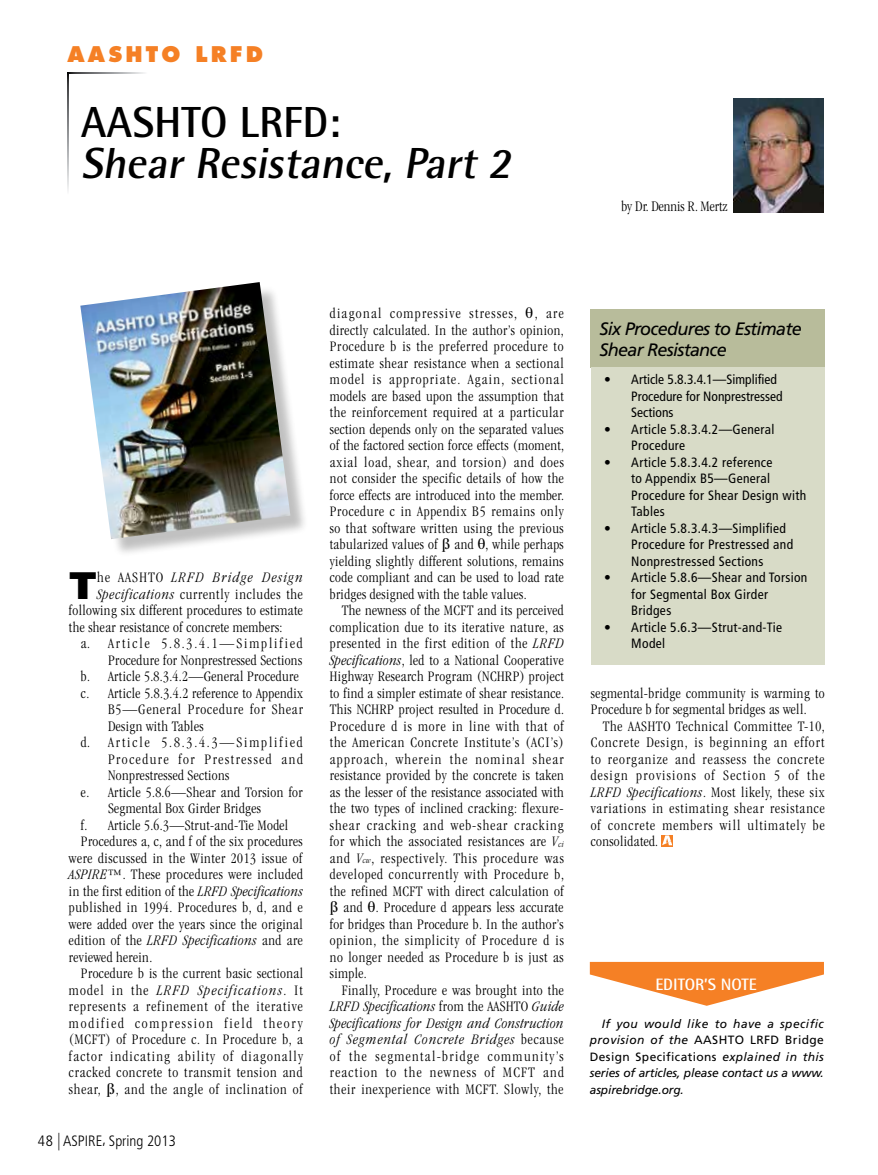
<style>
.page{position:relative;width:878px;height:1175px;background:#fff}
.page>*{position:absolute;margin:0;border:0;box-sizing:border-box;transform-origin:0 0}
.t1{font:italic 700 43.5px "Rotis Semi Sans Std";color:#000}
.t2{font:700 43.5px "Rotis Semi Sans Std";color:#000}
.t3{font:800 39.15px "Gill Sans Std";color:#000}
.t4{font:800 21px "Futura Std";letter-spacing:.15em;color:#f58025}
.t5{font:italic 18px/21px "Frutiger LT Std";letter-spacing:-.04em;color:#000}
.t6{font:700 16.5px "Rotis Semi Sans Std";color:#fff}
.t7{font:300 condensed 15px/16.5px "ITC Garamond Std";letter-spacing:.03em;color:#000;text-align:justify}
.t8{font:300 condensed 15px "ITC Garamond Std";letter-spacing:.055em;color:#000}
.t9{font:300 condensed 15px "ITC Garamond Std";letter-spacing:.125em;color:#000}
.t10{font:italic 300 condensed 15px "ITC Garamond Std";letter-spacing:.09em;color:#000}
.t11{font:300 condensed 15px "ITC Garamond Std";letter-spacing:.07em;color:#000}
.t12{font:300 condensed 15px "ITC Garamond Std";letter-spacing:.08em;color:#000}
.t13{font:300 condensed 15px "ITC Garamond Std";letter-spacing:.05em;color:#000}
.t14{font:300 condensed 15px "ITC Garamond Std";letter-spacing:.12em;color:#000}
.t15{font:300 condensed 15px "ITC Garamond Std";letter-spacing:.06em;color:#000}
.t16{font:300 condensed 15px "ITC Garamond Std";letter-spacing:.1em;color:#000}
.t17{font:300 condensed 15px "Frutiger LT Std";color:#000}
.t18{font:300 condensed 15px "ITC Garamond Std";color:#000}
.t19{font:condensed 13.5px/16.5px "Frutiger LT Std";letter-spacing:.025em;color:#000}
.t20{font:condensed 13.5px/16.5px "Frutiger LT Std";color:#000}
.t21{font:italic 12px/16.5px "Frutiger LT Std";letter-spacing:-.01em;color:#000;text-align:justify}
.s1{font-style:normal}
.s2{font-style:italic}
.s3{font-family:"Times LT Std Phonetic";font-weight:400;font-stretch:normal}
.s4{font-size:17.55px}
.s5{font-style:italic;font-size:8.7px}
</style>
<div class="page">
<img style="left:733px;top:98px;width:90px;height:114px">
<svg style="left:590px;top:962px;width:234px;height:43px"></svg>
<svg style="left:69px;top:72px;width:76px;height:2px"></svg>
<svg style="left:68px;top:72px;width:1px;height:119px"></svg>
<svg style="left:661px;top:835px;width:12px;height:11px"></svg>
<svg style="left:662px;top:835px;width:10px;height:10px"></svg>
<div style="left:83px;top:285px;width:225px;height:272px;background:#000;opacity:.25"></div>
<img style="left:80px;top:282px;width:210px;height:257px">
<div style="left:590px;top:309px;width:234px;height:59px;background:#b8bc9b"></div>
<div style="left:590px;top:367px;width:234px;height:297px;background:#d8dbc7"></div>
<h3 class="t4" style="left:67px;top:41px;width:197px">AASHTO LRFD</h3>
<h1 class="t2" style="left:81px;top:95px;width:261px">AASHTO LRFD:</h1>
<h1 class="t1" style="left:81px;top:136px;width:440px">Shear Resistance, Part 2</h1>
<p class="t18" style="left:621px;top:198px;width:107px">by Dr. Dennis R. Mertz</p>
<h2 class="t3" style="left:69px;top:562px;width:30px">T</h2>
<p class="t10" style="left:97px;top:569px;width:207px"><span class="s1">he AASHTO</span> LRFD Bridge Design</p>
<p class="t13" style="left:97px;top:585px;width:207px"><span class="s2">Specifications</span> currently includes the</p>
<p class="t7" style="left:69px;top:602px;width:235px">following six different procedures to estimate</p>
<p class="t7" style="left:69px;top:619px;width:215px">the shear resistance of concrete members:</p>
<p class="t9" style="left:81px;top:635px;width:223px">a. Article 5.8.3.4.1—Simplified</p>
<p class="t7" style="left:108px;top:652px;width:196px">Procedure for Nonprestressed Sections</p>
<p class="t7" style="left:81px;top:668px;width:219px">b. Article 5.8.3.4.2—General Procedure</p>
<p class="t7" style="left:81px;top:685px;width:223px">c. Article 5.8.3.4.2 reference to Appendix</p>
<p class="t15" style="left:108px;top:701px;width:196px">B5—General Procedure for Shear</p>
<p class="t7" style="left:108px;top:718px;width:97px">Design with Tables</p>
<p class="t9" style="left:81px;top:734px;width:223px">d. Article 5.8.3.4.3—Simplified</p>
<p class="t16" style="left:108px;top:750px;width:196px">Procedure for Prestressed and</p>
<p class="t7" style="left:108px;top:767px;width:123px">Nonprestressed Sections</p>
<p class="t7" style="left:81px;top:784px;width:223px">e. Article 5.8.6—Shear and Torsion for</p>
<p class="t7" style="left:108px;top:800px;width:154px">Segmental Box Girder Bridges</p>
<p class="t7" style="left:81px;top:817px;width:209px">f. Article 5.6.3—Strut-and-Tie Model</p>
<p class="t7" style="left:81px;top:833px;width:223px">Procedures a, c, and f of the six procedures</p>
<p class="t7" style="left:69px;top:850px;width:235px">were discussed in the Winter 2013 issue of</p>
<p class="t7" style="left:69px;top:866px;width:235px"><span class="s2">ASPIRE</span>™. These procedures were included</p>
<p class="t7" style="left:69px;top:883px;width:235px">in the first edition of the <span class="s2">LRFD Specifications</span></p>
<p class="t7" style="left:69px;top:899px;width:235px">published in 1994. Procedures b, d, and e</p>
<p class="t7" style="left:69px;top:916px;width:235px">were added over the years since the original</p>
<p class="t7" style="left:69px;top:932px;width:235px">edition of the <span class="s2">LRFD Specifications</span> and are</p>
<p class="t7" style="left:69px;top:949px;width:85px">reviewed herein.</p>
<p class="t7" style="left:81px;top:965px;width:223px">Procedure b is the current basic sectional</p>
<p class="t10" style="left:69px;top:982px;width:235px"><span class="s1">model in the</span> LRFD Specifications<span class="s1">. It</span></p>
<p class="t11" style="left:69px;top:998px;width:235px">represents a refinement of the iterative</p>
<p class="t14" style="left:69px;top:1014px;width:235px">modified compression field theory</p>
<p class="t7" style="left:69px;top:1031px;width:235px">(MCFT) of Procedure c. In Procedure b, a</p>
<p class="t12" style="left:69px;top:1047px;width:235px">factor indicating ability of diagonally</p>
<p class="t8" style="left:69px;top:1064px;width:235px">cracked concrete to transmit tension and</p>
<p class="t8" style="left:69px;top:1080px;width:235px">shear, <span class="s3">β</span>, and the angle of inclination of</p>
<p class="t17" style="left:38px;top:1132px;width:139px">48 <span class="s4">|</span> ASPIRE, Spring 2013</p>
<p class="t7" style="left:330px;top:305px;width:236px">diagonal compressive stresses, <span class="s3">θ</span>, are directly calculated. In the author’s opinion, Procedure b is the preferred procedure to estimate shear resistance when a sectional model is appropriate. Again, sectional models are based upon the assumption that the reinforcement required at a particular section depends only on the separated values of the factored section force effects (moment, axial load, shear, and torsion) and does not consider the specific details of how the force effects are introduced into the member.<br>Procedure c in Appendix B5 remains only so that software written using the previous tabularized values of <span class="s3">β</span> and <span class="s3">θ</span>, while perhaps yielding slightly different solutions, remains code compliant and can be used to load rate bridges designed with the table values.</p>
<p class="t7" style="left:330px;top:602px;width:236px;text-indent:12px">The newness of the MCFT and its perceived complication due to its iterative nature, as presented in the first edition of the <span class="s2">LRFD Specifications</span>, led to a National Cooperative Highway Research Program (NCHRP) project to find a simpler estimate of shear resistance.<br>This NCHRP project resulted in Procedure d.<br>Procedure d is more in line with that of the American Concrete Institute’s (ACI’s) approach, wherein the nominal shear resistance provided by the concrete is taken as the lesser of the resistance associated with the two types of inclined cracking: flexure&shy;shear cracking and web-shear cracking for which the associated resistances are <span class="s2">V</span><span class="s5">ci </span>and <span class="s2">V</span><span class="s5">cw</span>, respectively. This procedure was developed concurrently with Procedure b, the refined MCFT with direct calculation of <span class="s3">β</span> and <span class="s3">θ</span>. Procedure d appears less accurate for bridges than Procedure b. In the author’s opinion, the simplicity of Procedure d is no longer needed as Procedure b is just as simple.</p>
<p class="t7" style="left:330px;top:982px;width:235px;text-indent:12px">Finally, Procedure e was brought into the <span class="s2">LRFD Specifications</span> from the AASHTO <span class="s2">Guide Specifications for Design and Construction of Segmental Concrete Bridges</span> because of the segmental-bridge community’s reaction to the newness of MCFT and their inexperience with MCFT. Slowly, the</p>
<p class="t5" style="left:599px;top:318px;width:204px">Six Procedures to Estimate<br>Shear Resistance</p>
<p class="t20" style="left:631px;top:371px;width:153px;text-indent:-27px">• Article 5.8.3.4.1—Simplified<br>Procedure for Nonprestressed<br>Sections</p>
<p class="t19" style="left:631px;top:421px;width:145px;text-indent:-27px">• Article 5.8.3.4.2—General<br>Procedure</p>
<p class="t19" style="left:631px;top:454px;width:176px;text-indent:-27px">• Article 5.8.3.4.2 reference<br>to Appendix B5—General<br>Procedure for Shear Design with<br>Tables</p>
<p class="t19" style="left:631px;top:520px;width:163px;text-indent:-27px">• Article 5.8.3.4.3—Simplified<br>Procedure for Prestressed and<br>Nonprestressed Sections</p>
<p class="t19" style="left:631px;top:569px;width:177px;text-indent:-27px">• Article 5.8.6—Shear and Torsion for Segmental Box Girder<br>Bridges</p>
<p class="t19" style="left:631px;top:619px;width:152px;text-indent:-27px">• Article 5.6.3—Strut-and-Tie<br>Model</p>
<p class="t7" style="left:590px;top:685px;width:235px">segmental-bridge community is warming to<br>Procedure b for segmental bridges as well.</p>
<p class="t7" style="left:590px;top:718px;width:235px;text-indent:12px">The AASHTO Technical Committee T-10, Concrete Design, is beginning an effort to reorganize and reassess the concrete design provisions of Section 5 of the <span class="s2">LRFD Specifications</span>. Most likely, these six variations in estimating shear resistance of concrete members will ultimately be consolidated.</p>
<p class="t6" style="left:655px;top:973px;width:101px">EDITOR’S NOTE</p>
<p class="t21" style="left:590px;top:1015px;width:236px;text-indent:12px">If you would like to have a specific provision of the <span class="s1">AASHTO LRFD Bridge Design Specifications</span> explained in this series of articles, please contact us a www. aspirebridge.org.</p>
</div>
